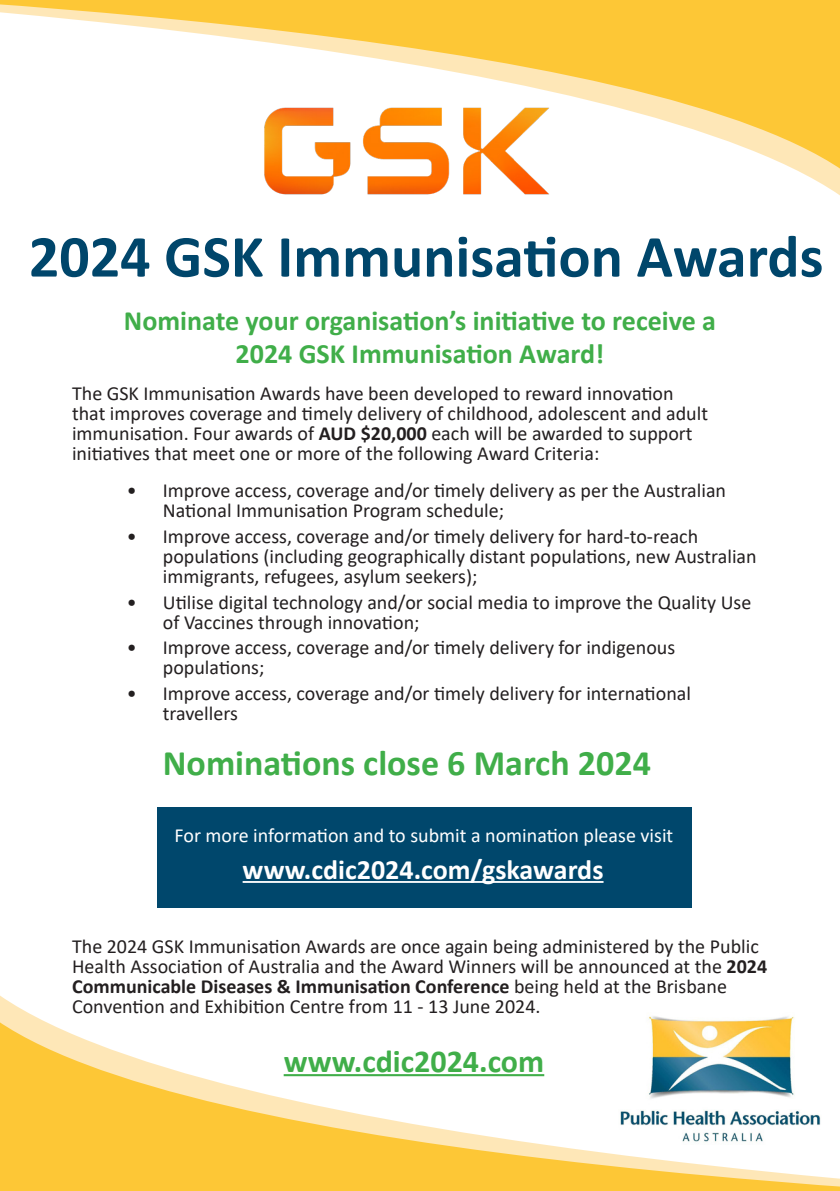
<style>
.page{position:relative;width:840px;height:1191px;background:#fff}
.page>*{position:absolute;margin:0;border:0;box-sizing:border-box;transform-origin:0 0}
.t1{font:700 60px "Calibri";color:#00466b}
.t2{font:700 36px "Calibri";color:#40ae49}
.t3{font:700 32px "Calibri";color:#40ae49}
.t4{font:700 28px/33.6px "Calibri";color:#40ae49;text-align:center}
.t5{font:700 28px "Calibri";color:#fff}
.t6{font:20px/20px "Calibri";color:#231f20}
.t7{font:20px "Calibri";color:#fff}
.s1{font-weight:700}
</style>
<div class="page">
<svg style="left:0;top:0;width:839px;height:191px"></svg>
<svg style="left:0;top:999px;width:839px;height:192px"></svg>
<img style="left:618px;top:1012px;width:202px;height:132px">
<img style="left:261px;top:64px;width:317px;height:131px">
<div style="left:157px;top:806px;width:535px;height:101px;background:#00476c"></div>
<hr style="left:242px;top:881px;width:361px;height:2px;background:#fff">
<hr style="left:283px;top:1074px;width:261px;height:2px;background:#40ae49">
<p class="t1" style="left:29px;top:214px;width:795px">2024 GSK Immunisation Awards</p>
<p class="t4" style="left:124px;top:303px;width:593px">Nominate your organisation’s initiative to receive a<br>2024 GSK Immunisation Award!</p>
<p class="t6" style="left:72px;top:383px;width:637px">The GSK Immunisation Awards have been developed to reward innovation that improves coverage and timely delivery of childhood, adolescent and adult immunisation. Four awards of <span class="s1">AUD $20,000</span> each will be awarded to support initiatives that meet one or more of the following Award Criteria:</p>
<p class="t6" style="left:163px;top:480px;width:564px;text-indent:-36px">• Improve access, coverage and/or timely delivery as per the Australian<br>National Immunisation Program schedule;</p>
<p class="t6" style="left:163px;top:526px;width:595px;text-indent:-36px">• Improve access, coverage and/or timely delivery for hard-to-reach populations (including geographically distant populations, new Australian immigrants, refugees, asylum seekers);</p>
<p class="t6" style="left:163px;top:591px;width:589px;text-indent:-36px">• Utilise digital technology and/or social media to improve the Quality Use of Vaccines through innovation;</p>
<p class="t6" style="left:163px;top:637px;width:513px;text-indent:-36px">• Improve access, coverage and/or timely delivery for indigenous populations;</p>
<p class="t6" style="left:163px;top:683px;width:529px;text-indent:-36px">• Improve access, coverage and/or timely delivery for international travellers</p>
<p class="t2" style="left:163px;top:738px;width:489px">Nominations close 6 March 2024</p>
<p class="t7" style="left:174px;top:821px;width:500px">For more information and to submit a nomination please visit</p>
<p class="t5" style="left:242px;top:849px;width:362px">www.cdic2024.com/gskawards</p>
<p class="t6" style="left:72px;top:936px;width:696px">The 2024 GSK Immunisation Awards are once again being administered by the Public Health Association of Australia and the Award Winners will be announced at the <span class="s1">2024<br>Communicable Diseases &amp; Immunisation Conference</span> being held at the Brisbane Convention and Exhibition Centre from 11 - 13 June 2024.</p>
<p class="t3" style="left:283px;top:1038px;width:262px">www.cdic2024.com</p>
</div>
